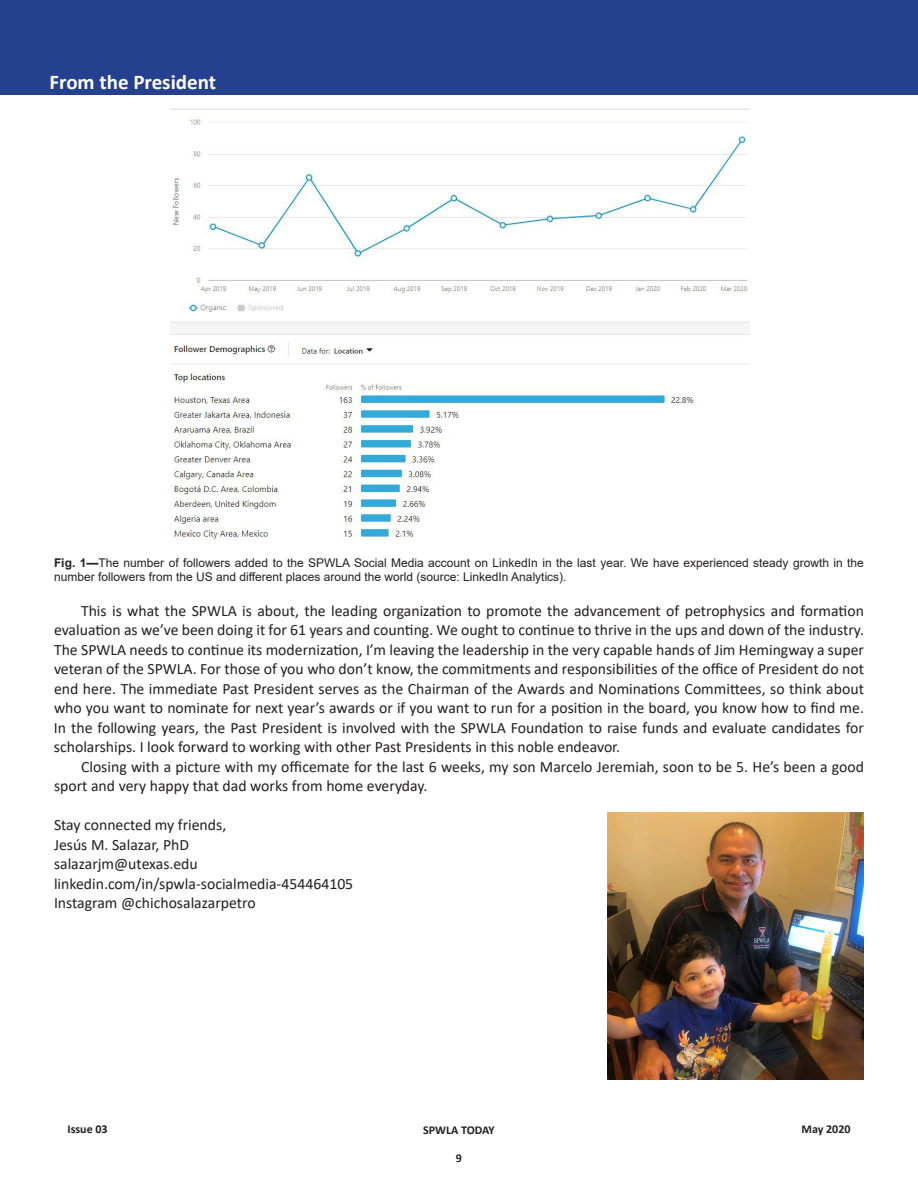
<style>
.page{position:relative;width:918px;height:1188px;background:#fff}
.page>*{position:absolute;margin:0;border:0;box-sizing:border-box;transform-origin:0 0}
.t1{font:700 21px "Calibri";color:#fff}
.t2{font:15.75px/19.5px "Calibri";color:#231f20}
.t3{font:12px/14.4px "Arial";color:#231f20}
.t4{font:700 12px "Calibri";color:#231f20}
.s1{font-weight:700}
</style>
<div class="page">
<div style="left:0;top:0;width:918px;height:94px;background:#25408f"></div>
<img style="left:170px;top:108px;width:579px;height:433px">
<img style="left:608px;top:813px;width:256px;height:267px">
<h1 class="t1" style="left:50px;top:67px;width:168px">From the President</h1>
<p class="t3" style="left:54px;top:555px;width:811px"><span class="s1">Fig. 1—</span>The number of followers added to the SPWLA Social Media account on LinkedIn in the last year. We have experienced steady growth in the number followers from the US and different places around the world (source: LinkedIn Analytics).</p>
<p class="t2" style="left:54px;top:600px;width:812px;text-align:justify;text-indent:27px">This is what the SPWLA is about, the leading organization to promote the advancement of petrophysics and formation evaluation as we’ve been doing it for 61 years and counting. We ought to continue to thrive in the ups and down of the industry.<br>The SPWLA needs to continue its modernization, I’m leaving the leadership in the very capable hands of Jim Hemingway a super veteran of the SPWLA. For those of you who don’t know, the commitments and responsibilities of the office of President do not end here. The immediate Past President serves as the Chairman of the Awards and Nominations Committees, so think about who you want to nominate for next year’s awards or if you want to run for a position in the board, you know how to find me.<br>In the following years, the Past President is involved with the SPWLA Foundation to raise funds and evaluate candidates for scholarships. I look forward to working with other Past Presidents in this noble endeavor.</p>
<p class="t2" style="left:54px;top:756px;width:811px;text-indent:27px">Closing with a picture with my officemate for the last 6 weeks, my son Marcelo Jeremiah, soon to be 5. He’s been a good sport and very happy that dad works from home everyday.</p>
<p class="t2" style="left:54px;top:815px;width:301px">Stay connected my friends,<br>Jesús M. Salazar, PhD<br>salazarjm@utexas.edu linkedin.com/in/spwla-socialmedia-454464105<br>Instagram @chichosalazarpetro</p>
<p class="t4" style="left:68px;top:1121px;width:42px">Issue 03</p>
<p class="t4" style="left:423px;top:1121px;width:73px">SPWLA TODAY</p>
<p class="t4" style="left:802px;top:1121px;width:50px">May 2020</p>
<p class="t4" style="left:456px;top:1149px;width:8px">9</p>
</div>
